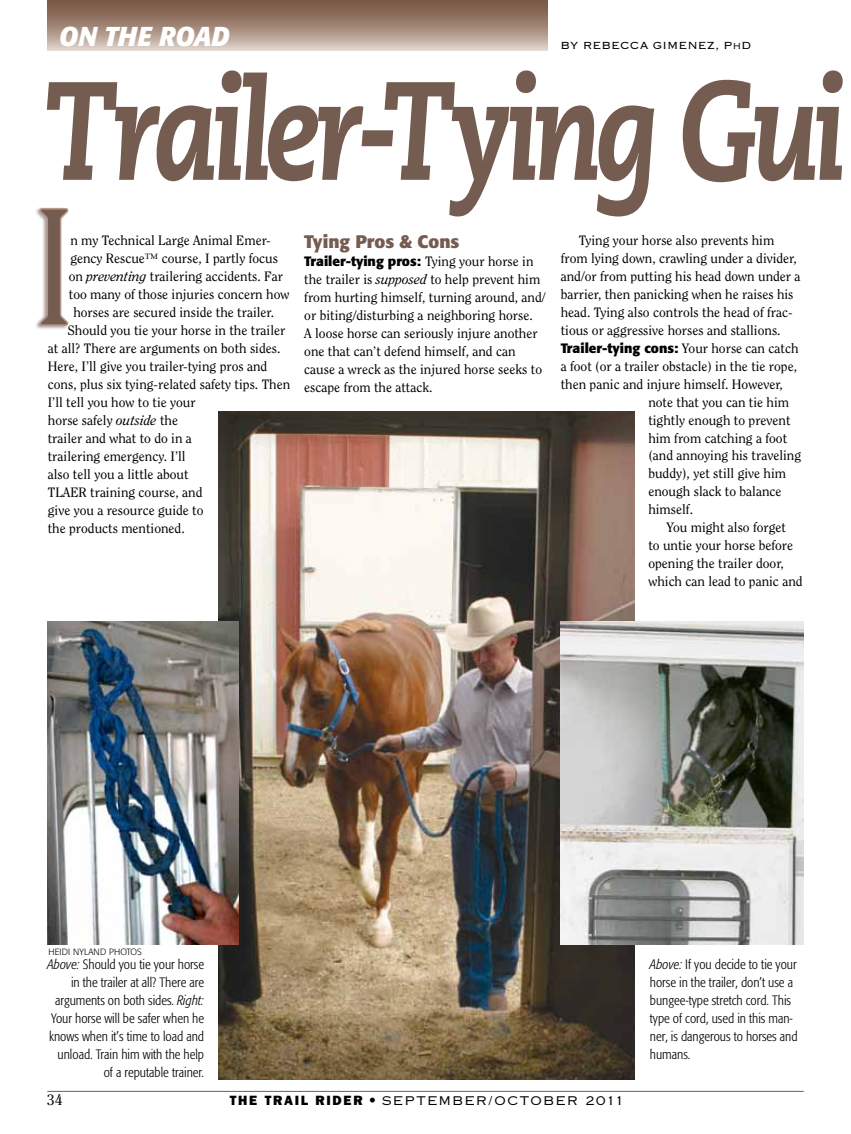
<style>
.page{position:relative;width:851px;height:1134px;background:#fff}
.page>*{position:absolute;margin:0;border:0;box-sizing:border-box;transform-origin:0 0}
.t1{font:153px "Birch";color:#745c50}
.t2{font:italic 800 139.5px "Caecilia";letter-spacing:-.06em;color:#745c50;scale:.8 1}
.t3{font:italic 700 27px "Formata";color:#fff;scale:.94 1}
.t4{font:700 18px "Formata";color:#745c50}
.t5{font:15px "Clearface";color:#000}
.t6{font:13.5px/18px "Clearface";color:#000}
.t7{font:300 condensed 13.5px/18px "Formata";color:#000;text-align:right}
.t8{font:700 13.5px "Formata";color:#000}
.t9{font:13.5px "Copperplate Thirty Two BC";color:#000}
.t10{font:12px "Copperplate Thirty Two AB";letter-spacing:.13em;color:#000}
.t11{font:300 9px "Formata";letter-spacing:.01em;color:#000}
.s1{font-family:"Clearface";font-weight:400}
.s2{font-style:italic}
.s3{font-family:"Franklin Gothic";font-weight:800;font-size:13.5px}
.s4{font-family:"Copperplate Twenty Nine AB";font-size:13.5px}
</style>
<div class="page">
<hr style="left:47px;top:1091px;width:756px;height:1px;background:#745c50">
<svg style="left:47px;top:0;width:500px;height:50px;background:#a38a7b"></svg>
<div style="left:35px;top:207px;width:35px;height:123px;background:#543637;opacity:.5"></div>
<svg style="left:38px;top:207px;width:32px;height:120px"></svg>
<img style="left:218px;top:411px;width:416px;height:669px">
<img style="left:47px;top:621px;width:191px;height:324px">
<img style="left:560px;top:621px;width:243px;height:324px">
<h3 class="t3" style="left:59px;top:20px;width:182px">ON THE ROAD</h3>
<p class="t9" style="left:560px;top:39px;width:192px">BY REBECCA GIMENEZ, PhD</p>
<h2 class="t2" style="left:45px;top:48px;width:1003px">Trailer-Tying Gui</h2>
<h1 class="t1" style="left:39px;top:189px;width:31px">I</h1>
<h3 class="t4" style="left:304px;top:231px;width:157px">Tying Pros &amp; Cons</h3>
<p class="t8" style="left:304px;top:253px;width:231px">Trailer-tying pros: <span class="s1">Tying your horse in</span></p>
<p class="t6" style="left:304px;top:270px;width:243px">the trailer is <span class="s2">supposed</span> to help prevent him from hurting himself, turning around, and/ or biting/disturbing a neighboring horse.<br>A loose horse can seriously injure another one that can’t defend himself, and can cause a wreck as the injured horse seeks to escape from the attack.</p>
<p class="t6" style="left:560px;top:231px;width:241px;text-indent:18px">Tying your horse also prevents him from lying down, crawling under a divider, and/or from putting his head down under a barrier, then panicking when he raises his head. Tying also controls the head of frac&shy;tious or aggressive horses and stallions.</p>
<p class="t8" style="left:560px;top:339px;width:239px">Trailer-tying cons: <span class="s1">Your horse can catch</span></p>
<p class="t6" style="left:560px;top:357px;width:238px">a foot (or a trailer obstacle) in the tie rope,</p>
<p class="t6" style="left:560px;top:375px;width:224px">then panic and injure himself. However,</p>
<p class="t6" style="left:648px;top:393px;width:142px">note that you can tie him</p>
<p class="t6" style="left:648px;top:411px;width:144px">tightly enough to prevent</p>
<p class="t6" style="left:648px;top:429px;width:140px">him from catching a foot</p>
<p class="t6" style="left:648px;top:447px;width:154px">(and annoying his traveling</p>
<p class="t6" style="left:648px;top:465px;width:139px">buddy), yet still give him</p>
<p class="t6" style="left:648px;top:483px;width:135px">enough slack to balance</p>
<p class="t6" style="left:648px;top:501px;width:46px">himself.</p>
<p class="t6" style="left:666px;top:519px;width:121px">You might also forget</p>
<p class="t6" style="left:648px;top:537px;width:146px">to untie your horse before</p>
<p class="t6" style="left:648px;top:555px;width:137px">opening the trailer door,</p>
<p class="t6" style="left:648px;top:573px;width:156px">which can lead to panic and</p>
<p class="t6" style="left:70px;top:231px;width:202px">n my Technical Large Animal Emer-</p>
<p class="t6" style="left:70px;top:249px;width:209px">gency Rescue™ course, I partly focus</p>
<p class="t6" style="left:69px;top:267px;width:216px">on <span class="s2">preventing</span> trailering accidents. Far</p>
<p class="t6" style="left:69px;top:285px;width:222px">too many of those injuries concern how</p>
<p class="t6" style="left:73px;top:303px;width:202px">horses are secured inside the trailer.</p>
<p class="t6" style="left:67px;top:321px;width:219px">Should you tie your horse in the trailer</p>
<p class="t6" style="left:48px;top:339px;width:234px">at all? There are arguments on both sides.</p>
<p class="t6" style="left:48px;top:357px;width:221px">Here, I’ll give you trailer-tying pros and</p>
<p class="t6" style="left:48px;top:375px;width:244px">cons, plus six tying-related safety tips. Then</p>
<p class="t6" style="left:48px;top:393px;width:149px">I’ll tell you how to tie your</p>
<p class="t6" style="left:48px;top:411px;width:132px">horse safely <span class="s2">outside</span> the</p>
<p class="t6" style="left:48px;top:429px;width:145px">trailer and what to do in a</p>
<p class="t6" style="left:48px;top:447px;width:139px">trailering emergency. I’ll</p>
<p class="t6" style="left:48px;top:465px;width:142px">also tell you a little about</p>
<p class="t6" style="left:48px;top:483px;width:156px">TLAER training course, and</p>
<p class="t6" style="left:48px;top:501px;width:157px">give you a resource guide to</p>
<p class="t6" style="left:48px;top:519px;width:138px">the products mentioned.</p>
<p class="t11" style="left:48px;top:946px;width:95px">HEIDI NYLAND PHOTOS</p>
<p class="t7" style="left:47px;top:955px;width:158px"><span class="s2">Above:</span> Should you tie your horse in the trailer at all? There are arguments on both sides. <span class="s2">Right:<br></span>Your horse will be safer when he knows when it’s time to load and unload. Train him with the help of a reputable trainer.</p>
<p class="t7" style="left:650px;top:955px;width:149px;text-align:left"><span class="s2">Above:</span> If you decide to tie your horse in the trailer, don’t use a bungee-type stretch cord. This type of cord, used in this man&shy;ner, is dangerous to horses and humans.</p>
<p class="t5" style="left:47px;top:1091px;width:17px">34</p>
<p class="t10" style="left:230px;top:1094px;width:395px"><span class="s3">THE TRAIL RIDER</span> <span class="s4">•</span> SEPTEMBER/OCTOBER 2011</p>
</div>
